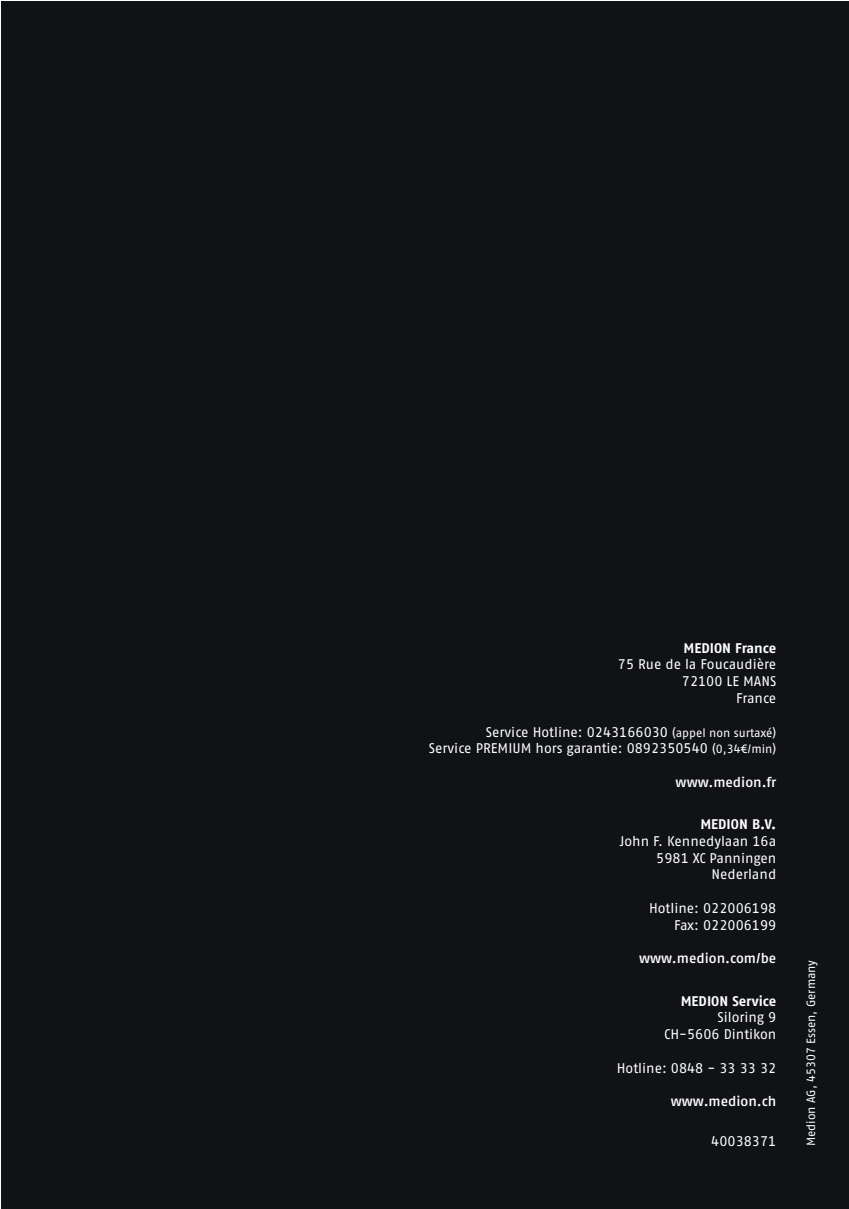
<style>
.page{position:relative;width:849px;height:1209px;background:#fff}
.page>*{position:absolute;margin:0;border:0;box-sizing:border-box;transform-origin:0 0}
.t1{font:14px/16.8px "Medion MD";color:#fff;text-align:right}
.t2{font:500 14px "Medion MD";color:#fff}
.t3{font:700 14px "Medion MD";color:#fff}
.t4{font:12px "Medion MD";color:#fff}
.s1{font-size:12px}
</style>
<div class="page">
<div style="left:1px;top:1px;width:847px;height:1208px;background:#101216"></div>
<p class="t3" style="left:683px;top:640px;width:94px">MEDION France</p>
<p class="t1" style="left:617px;top:656px;width:160px">75 Rue de la Foucaudière<br>72100 LE MANS<br>France</p>
<p class="t1" style="left:428px;top:723px;width:349px">Service Hotline: 0243166030 <span class="s1">(appel non surtaxé)<br></span>Service PREMIUM hors garantie: 0892350540 <span class="s1">(0,34€/min)</span></p>
<p class="t2" style="left:675px;top:774px;width:102px">www.medion.fr</p>
<p class="t3" style="left:700px;top:816px;width:77px">MEDION B.V.</p>
<p class="t1" style="left:619px;top:832px;width:158px">John F. Kennedylaan 16a<br>5981 XC Panningen<br>Nederland</p>
<p class="t1" style="left:648px;top:900px;width:129px">Hotline: 022006198<br>Fax: 022006199</p>
<p class="t2" style="left:638px;top:950px;width:139px">www.medion.com/be</p>
<p class="t3" style="left:680px;top:992px;width:97px">MEDION Service</p>
<p class="t1" style="left:663px;top:1009px;width:114px">Siloring 9<br>CH-5606 Dintikon</p>
<p class="t1" style="left:616px;top:1059px;width:161px">Hotline: 0848 - 33 33 32</p>
<p class="t2" style="left:670px;top:1093px;width:107px">www.medion.ch</p>
<p class="t1" style="left:711px;top:1133px;width:66px">40038371</p>
<p class="t4" style="left:803px;top:1146px;width:188px;rotate:-90deg">Medion AG, 45307 Essen, Germany</p>
</div>
